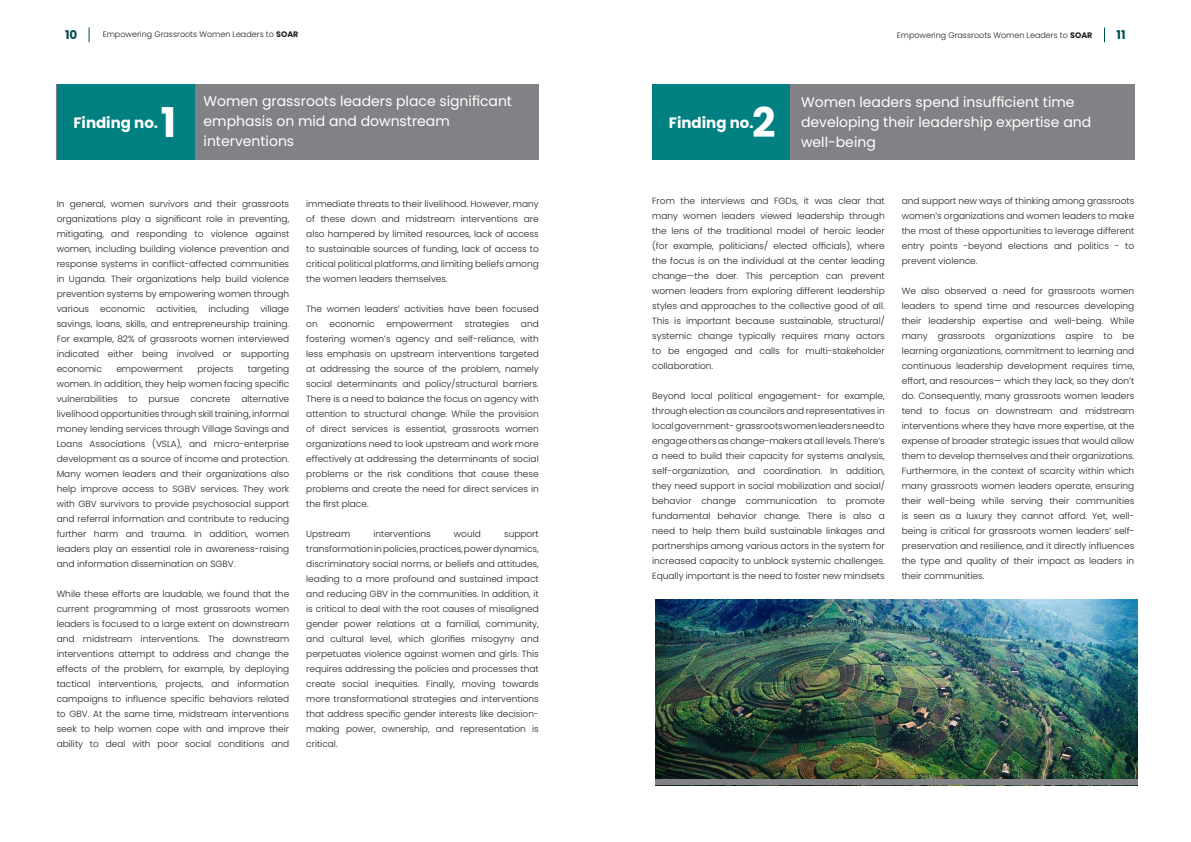
<style>
.page{position:relative;width:1191px;height:842px;background:#fff}
.page>*{position:absolute;margin:0;border:0;box-sizing:border-box;transform-origin:0 0}
.t1{font:700 41px "Poppins";color:#fff}
.t2{font:700 15px "Poppins";color:#fff}
.t3{font:14px/20px "Poppins";color:#fff}
.t4{font:700 12px "Poppins";color:#005051}
.t5{font:300 9px/15px "Poppins";color:#231f20;text-align:justify}
.t6{font:300 8px "Poppins";color:#231f20}
.s1{font-weight:700}
</style>
<div class="page">
<svg style="left:89px;top:27px;width:1px;height:15px"></svg>
<svg style="left:1104px;top:27px;width:1px;height:15px"></svg>
<div style="left:57px;top:84px;width:482px;height:75px;background:#808285"></div>
<div style="left:57px;top:84px;width:137px;height:75px;background:#008081"></div>
<div style="left:652px;top:84px;width:482px;height:75px;background:#808285"></div>
<div style="left:652px;top:84px;width:138px;height:75px;background:#008081"></div>
<img style="left:656px;top:600px;width:481px;height:180px">
<div style="left:656px;top:780px;width:481px;height:5px;background:#808285"></div>
<h3 class="t4" style="left:65px;top:28px;width:14px">10</h3>
<p class="t6" style="left:103px;top:29px;width:197px">Empowering Grassroots Women Leaders to <span class="s1">SOAR</span></p>
<p class="t6" style="left:896px;top:30px;width:197px">Empowering Grassroots Women Leaders to <span class="s1">SOAR</span></p>
<h3 class="t4" style="left:1116px;top:28px;width:11px">11</h3>
<h2 class="t2" style="left:73px;top:114px;width:86px">Finding no.</h2>
<h1 class="t1" style="left:161px;top:98px;width:17px">1</h1>
<h3 class="t3" style="left:204px;top:91px;width:310px">Women grassroots leaders place significant emphasis on mid and downstream interventions</h3>
<p class="t5" style="left:57px;top:196px;width:234px">In general, women survivors and their grassroots organizations play a significant role in preventing, mitigating, and responding to violence against women, including building violence prevention and response systems in conflict-affected communities in Uganda. Their organizations help build violence prevention systems by empowering women through various economic activities, including village savings, loans, skills, and entrepreneurship training.<br>For example, 82% of grassroots women interviewed indicated either being involved or supporting economic</p>
<p class="t5" style="left:57px;top:361px;width:234px;text-indent:191px">targeting women. In addition, they help women facing specific vulnerabilities to pursue concrete alternative livelihood opportunities through skill training, informal money lending services through Village Savings and Loans Associations (VSLA), and micro-enterprise development as a source of income and protection.<br>Many women leaders and their organizations also help improve access to SGBV services. They work with GBV survivors to provide psychosocial support and referral information and contribute to reducing further harm and trauma. In addition, women leaders play an essential role in awareness-raising and information dissemination on SGBV.</p>
<p class="t5" style="left:57px;top:586px;width:234px">While these efforts are laudable, we found that the current programming of most grassroots women leaders is focused to a large extent on downstream and midstream interventions. The downstream interventions attempt to address and change the effects of the problem, for example, by deploying tactical interventions, projects, and information campaigns to influence specific behaviors related to GBV. At the same time, midstream interventions seek to help women cope with and improve their ability to deal with poor social conditions and</p>
<p class="t5" style="left:116px;top:361px;width:68px">empowerment</p>
<p class="t5" style="left:197px;top:361px;width:38px">projects</p>
<p class="t5" style="left:306px;top:196px;width:234px">immediate threats to their livelihood. However, many of these down and midstream interventions are also hampered by limited resources, lack of access to sustainable sources of funding, lack of access to critical political platforms, and limiting beliefs among the women leaders themselves.</p>
<p class="t5" style="left:306px;top:301px;width:234px">The women leaders’ activities have been focused on</p>
<p class="t5" style="left:329px;top:316px;width:47px">economic</p>
<p class="t5" style="left:386px;top:316px;width:68px">empowerment</p>
<p class="t5" style="left:465px;top:316px;width:46px">strategies</p>
<p class="t5" style="left:306px;top:316px;width:234px;text-indent:215px">and fostering women’s agency and self-reliance, with less emphasis on upstream interventions targeted at addressing the source of the problem, namely social determinants and policy/structural barriers.<br>There is a need to balance the focus on agency with attention to structural change. While the provision of direct services is essential, grassroots women organizations need to look upstream and work more effectively at addressing the determinants of social problems or the risk conditions that cause these problems and create the need for direct services in the first place.</p>
<p class="t5" style="left:306px;top:526px;width:45px">Upstream</p>
<p class="t5" style="left:373px;top:526px;width:59px">interventions</p>
<p class="t5" style="left:454px;top:526px;width:28px">would</p>
<p class="t5" style="left:306px;top:526px;width:234px;text-indent:198px">support transformation in policies, practices, power dynamics, discriminatory social norms, or beliefs and attitudes, leading to a more profound and sustained impact and reducing GBV in the communities. In addition, it is critical to deal with the root causes of misaligned gender power relations at a familial, community, and cultural level, which glorifies misogyny and perpetuates violence against women and girls. This requires addressing the policies and processes that create social inequities. Finally, moving towards more transformational strategies and interventions that address specific gender interests like decision&shy;making power, ownership, and representation is critical.</p>
<h2 class="t2" style="left:669px;top:114px;width:86px">Finding no.</h2>
<h1 class="t1" style="left:752px;top:98px;width:25px">2</h1>
<h3 class="t3" style="left:801px;top:92px;width:292px">Women leaders spend insufficient time developing their leadership expertise and well-being</h3>
<p class="t5" style="left:652px;top:193px;width:234px">From the interviews and FGDs, it was clear that many women leaders viewed leadership through the lens of the traditional model of heroic leader (for example, politicians/ elected officials), where the focus is on the individual at the center leading change—the doer. This perception can prevent women leaders from exploring different leadership styles and approaches to the collective good of all.<br>This is important because sustainable, structural/ systemic change typically requires many actors to be engaged and calls for multi-stakeholder collaboration.</p>
<p class="t5" style="left:652px;top:388px;width:234px">Beyond local political engagement- for example, through election as councilors and representatives in local government- grassroots women leaders need to engage others as change-makers at all levels. There’s a need to build their capacity for systems analysis, self-organization, and coordination. In addition, they need support in social mobilization and social/ behavior change communication to promote fundamental behavior change. There is also a need to help them build sustainable linkages and partnerships among various actors in the system for increased capacity to unblock systemic challenges.<br>Equally important is the need to foster new mindsets</p>
<p class="t5" style="left:901px;top:193px;width:234px">and support new ways of thinking among grassroots women’s organizations and women leaders to make the most of these opportunities to leverage different entry points -beyond elections and politics - to prevent violence.</p>
<p class="t5" style="left:901px;top:283px;width:234px">We also observed a need for grassroots women leaders to spend time and resources developing their leadership expertise and well-being. While many grassroots organizations aspire to be learning organizations, commitment to learning and continuous leadership development requires time, effort, and resources— which they lack, so they don’t do. Consequently, many grassroots women leaders tend to focus on downstream and midstream interventions where they have more expertise, at the expense of broader strategic issues that would allow them to develop themselves and their organizations.<br>Furthermore, in the context of scarcity within which many grassroots women leaders operate, ensuring their well-being while serving their communities is seen as a luxury they cannot afford. Yet, well&shy;being is critical for grassroots women leaders’ self&shy;preservation and resilience, and it directly influences the type and quality of their impact as leaders in their communities.</p>
</div>
